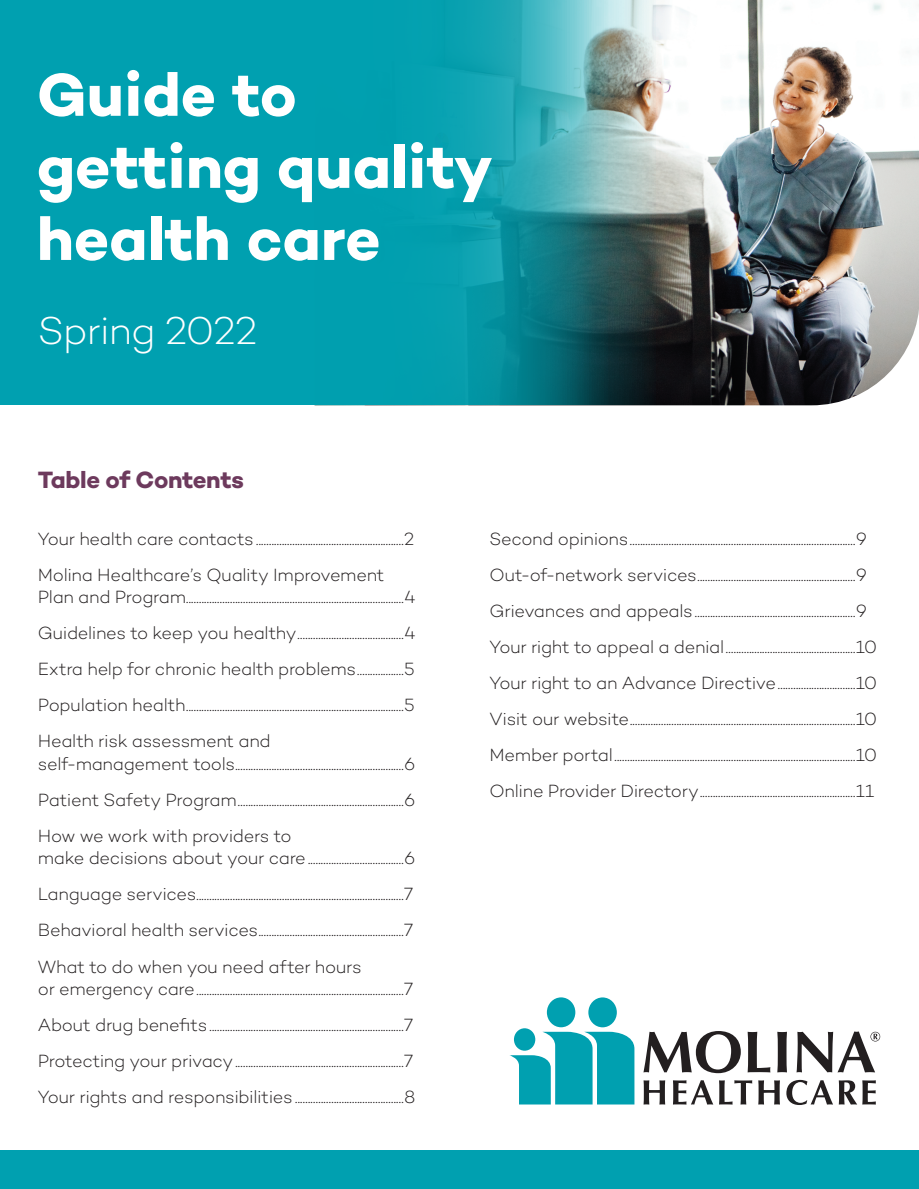
<style>
.page{position:relative;width:919px;height:1189px;background:#fff}
.page>*{position:absolute;margin:0;border:0;box-sizing:border-box;transform-origin:0 0}
.t1{font:700 61.65px/72px "Campton";color:#fff}
.t2{font:300 39.6px "Campton";letter-spacing:-.025em;color:#fff}
.t3{font:700 24px "Campton";letter-spacing:-.015em;color:#6d3a5d}
.t4{font:300 18px "Campton";letter-spacing:-.02em;color:#231f20}
</style>
<div class="page">
<div style="left:0;top:1149px;width:918px;height:39px;background:#00a0b0"></div>
<img style="left:656px;top:0;width:262px;height:405px">
<div style="left:0;top:0;width:608px;height:405px;background:#00a0b0"></div>
<img style="left:448px;top:0;width:208px;height:405px">
<svg style="left:643px;top:1031px;width:97px;height:41px"></svg>
<svg style="left:747px;top:1031px;width:23px;height:41px"></svg>
<svg style="left:777px;top:1031px;width:9px;height:41px"></svg>
<svg style="left:796px;top:1031px;width:83px;height:41px"></svg>
<svg style="left:643px;top:1080px;width:21px;height:24px"></svg>
<svg style="left:673px;top:1080px;width:106px;height:24px"></svg>
<svg style="left:786px;top:1079px;width:46px;height:25px"></svg>
<svg style="left:838px;top:1080px;width:37px;height:24px"></svg>
<div style="left:588px;top:997px;width:28px;height:29px;background:#00a0b0;border-radius:50%"></div>
<div style="left:546px;top:997px;width:29px;height:29px;background:#00a0b0;border-radius:50%"></div>
<svg style="left:509px;top:1031px;width:125px;height:73px"></svg>
<div style="left:513px;top:1027px;width:22px;height:23px;background:#00a0b0;border-radius:50%"></div>
<h1 class="t1" style="left:37px;top:58px;width:457px">Guide to getting quality health care</h1>
<h1 class="t2" style="left:38px;top:306px;width:221px">Spring 2022</h1>
<p class="t3" style="left:38px;top:464px;width:207px">Table of Contents</p>
<p class="t4" style="left:38px;top:527px;width:378px">Your health care contacts .........................................................2</p>
<p class="t4" style="left:38px;top:563px;width:348px">Molina Healthcare’s Quality Improvement</p>
<p class="t4" style="left:38px;top:585px;width:379px">Plan and Program....................................................................................4</p>
<p class="t4" style="left:38px;top:621px;width:379px">Guidelines to keep you healthy.........................................4</p>
<p class="t4" style="left:38px;top:657px;width:378px">Extra help for chronic health problems..................5</p>
<p class="t4" style="left:38px;top:693px;width:378px">Population health....................................................................................5</p>
<p class="t4" style="left:38px;top:729px;width:234px">Health risk assessment and</p>
<p class="t4" style="left:38px;top:752px;width:379px">self-management tools.................................................................6</p>
<p class="t4" style="left:38px;top:788px;width:379px">Patient Safety Program................................................................6</p>
<p class="t4" style="left:38px;top:824px;width:255px">How we work with providers to</p>
<p class="t4" style="left:38px;top:846px;width:379px">make decisions about your care .....................................6</p>
<p class="t4" style="left:38px;top:882px;width:377px">Language services................................................................................7</p>
<p class="t4" style="left:38px;top:918px;width:377px">Behavioral health services........................................................7</p>
<p class="t4" style="left:38px;top:954px;width:325px">What to do when you need after hours</p>
<p class="t4" style="left:38px;top:977px;width:377px">or emergency care................................................................................7</p>
<p class="t4" style="left:38px;top:1013px;width:377px">About drug benefts ...........................................................................7</p>
<p class="t4" style="left:38px;top:1049px;width:377px">Protecting your privacy .................................................................7</p>
<p class="t4" style="left:38px;top:1085px;width:379px">Your rights and responsibilities..........................................8</p>
<p class="t4" style="left:489px;top:527px;width:379px">Second opinions.......................................................................................9</p>
<p class="t4" style="left:489px;top:563px;width:379px">Out-of-network services.............................................................9</p>
<p class="t4" style="left:489px;top:599px;width:379px">Grievances and appeals..............................................................9</p>
<p class="t4" style="left:489px;top:635px;width:389px">Your right to appeal a denial..................................................10</p>
<p class="t4" style="left:489px;top:671px;width:389px">Your right to an Advance Directive..............................10</p>
<p class="t4" style="left:489px;top:707px;width:389px">Visit our website.......................................................................................10</p>
<p class="t4" style="left:489px;top:743px;width:389px">Member portal.............................................................................................10</p>
<p class="t4" style="left:489px;top:779px;width:386px">Online Provider Directory............................................................11</p>
</div>
